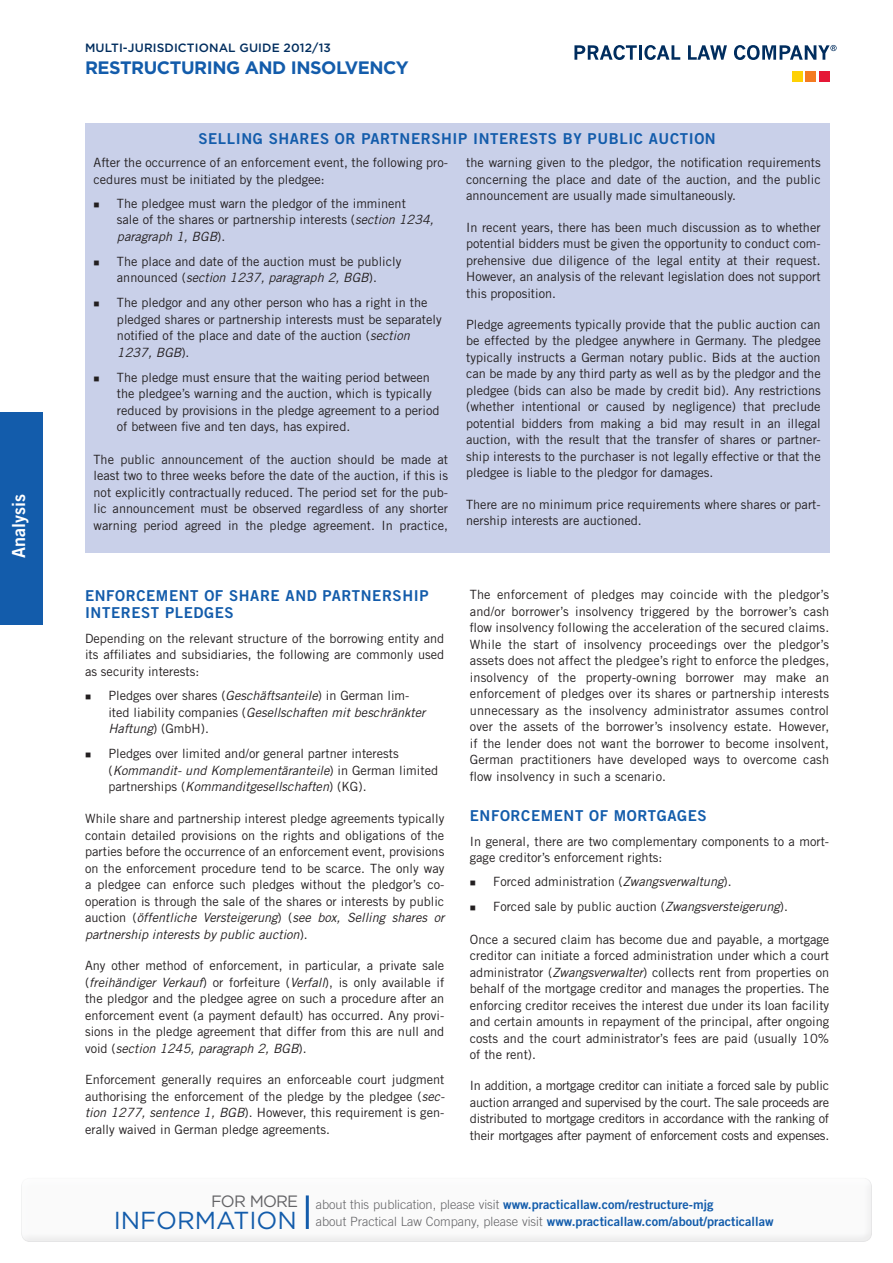
<style>
.page{position:relative;width:893px;height:1263px;background:#fff}
.page>*{position:absolute;margin:0;border:0;box-sizing:border-box;transform-origin:0 0}
.t1{font:24.6px "Gotham";color:#135cab}
.t2{font:700 18px "Gotham";letter-spacing:-.025em;color:#135cab}
.t3{font:18px "Trade Gothic Bold Two";color:#fff}
.t4{font:16.35px "Gotham";letter-spacing:-.05em;color:#636366}
.t5{font:15px/16.5px "Trade Gothic Bold Two";letter-spacing:.04em;color:#135cab}
.t6{font:12.75px/16.5px "Trade Gothic";color:#231f20;text-align:justify}
.t7{font:12.75px/16.5px "Trade Gothic Bold Two";color:#135cab}
.t8{font:500 12px "Gotham";letter-spacing:.01em;color:#002d5e}
.s1{font-style:italic}
.s2{font-family:"Trade Gothic";font-weight:300;color:#636366}
</style>
<div class="page">
<div style="left:0;top:412px;width:43px;height:213px;background:#135cab"></div>
<svg style="left:574px;top:45px;width:63px;height:15px"></svg>
<hr style="left:639px;top:45px;width:3px;height:15px;background:#002d5e">
<svg style="left:644px;top:45px;width:36px;height:15px"></svg>
<svg style="left:688px;top:45px;width:39px;height:15px"></svg>
<div style="left:792px;top:71px;width:10px;height:10px;background:#fed105"></div>
<div style="left:806px;top:71px;width:10px;height:10px;background:#f47b21"></div>
<div style="left:819px;top:71px;width:10px;height:10px;background:#e51836"></div>
<svg style="left:734px;top:45px;width:103px;height:15px"></svg>
<div style="left:21px;top:1179px;width:852px;height:64px;background:#fafafa"></div>
<hr style="left:306px;top:1195px;width:3px;height:34px;background:#135cab">
<div style="left:85px;top:123px;width:744px;height:37px;background:#c9d0e9"></div>
<div style="left:85px;top:149px;width:744px;height:404px;background:#c9d0e9"></div>
<h2 class="t3" style="left:8px;top:558px;width:65px;rotate:-90deg">Analysis</h2>
<p class="t8" style="left:85px;top:40px;width:247px">MULTI-JURISDICTIONAL GUIDE 2012/13</p>
<h2 class="t2" style="left:85px;top:55px;width:325px">RESTRUCTURING AND INSOLVENCY</h2>
<p class="t5" style="left:198px;top:130px;width:519px">SELLING SHARES OR PARTNERSHIP INTERESTS BY PUBLIC AUCTION</p>
<p class="t6" style="left:94px;top:154px;width:356px">After the occurrence of an enforcement event, the following pro&shy;cedures must be initiated by the pledgee:</p>
<p class="t6" style="left:117px;top:195px;width:318px;text-align:left">The pledgee must warn the pledgor of the imminent<br>sale of the shares or partnership interests (<span class="s1">section 1234, paragraph 1, BGB</span>).</p>
<p class="t6" style="left:117px;top:253px;width:286px">The place and date of the auction must be publicly announced (<span class="s1">section 1237, paragraph 2, BGB</span>).</p>
<p class="t6" style="left:117px;top:294px;width:326px;text-align:left">The pledgor and any other person who has a right in the pledged shares or partnership interests must be separately notified of the place and date of the auction (<span class="s1">section 1237, BGB</span>).</p>
<p class="t6" style="left:117px;top:369px;width:324px;text-align:left">The pledge must ensure that the waiting period between the pledgee’s warning and the auction, which is typically reduced by provisions in the pledge agreement to a period of between five and ten days, has expired.</p>
<p class="t6" style="left:94px;top:451px;width:356px">The public announcement of the auction should be made at least two to three weeks before the date of the auction, if this is not explicitly contractually reduced. The period set for the pub&shy;lic announcement must be observed regardless of any shorter warning period agreed in the pledge agreement. In practice,</p>
<p class="t6" style="left:466px;top:154px;width:356px">the warning given to the pledgor, the notification requirements concerning the place and date of the auction, and the public announcement are usually made simultaneously.</p>
<p class="t6" style="left:466px;top:219px;width:356px">In recent years, there has been much discussion as to whether potential bidders must be given the opportunity to conduct com&shy;prehensive due diligence of the legal entity at their request.<br>However, an analysis of the relevant legislation does not support this proposition.</p>
<p class="t6" style="left:466px;top:316px;width:356px">Pledge agreements typically provide that the public auction can be effected by the pledgee anywhere in Germany. The pledgee typically instructs a German notary public. Bids at the auction can be made by any third party as well as by the pledgor and the pledgee (bids can also be made by credit bid). Any restrictions (whether intentional or caused by negligence) that preclude potential bidders from making a bid may result in an illegal auction, with the result that the transfer of shares or partner&shy;ship interests to the purchaser is not legally effective or that the pledgee is liable to the pledgor for damages.</p>
<p class="t6" style="left:466px;top:496px;width:356px">There are no minimum price requirements where shares or part&shy;nership interests are auctioned.</p>
<p class="t5" style="left:85px;top:588px;width:345px">ENFORCEMENT OF SHARE AND PARTNERSHIP<br>INTEREST PLEDGES</p>
<p class="t6" style="left:85px;top:630px;width:361px">Depending on the relevant structure of the borrowing entity and its affiliates and subsidiaries, the following are commonly used as security interests:</p>
<p class="t6" style="left:108px;top:687px;width:318px;text-align:left">Pledges over shares (<span class="s1">Geschäftsanteile</span>) in German lim&shy;ited liability companies (<span class="s1">Gesellschaften mit beschränkter<br>Haftung</span>) (GmbH).</p>
<p class="t6" style="left:108px;top:745px;width:331px;text-align:left">Pledges over limited and/or general partner interests (<span class="s1">Kommandit- und Komplementäranteile</span>) in German limited partnerships (<span class="s1">Kommanditgesellschaften</span>) (KG).</p>
<p class="t6" style="left:85px;top:810px;width:361px">While share and partnership interest pledge agreements typically contain detailed provisions on the rights and obligations of the parties before the occurrence of an enforcement event, provisions on the enforcement procedure tend to be scarce. The only way a pledgee can enforce such pledges without the pledgor’s co&shy;operation is through the sale of the shares or interests by public auction (<span class="s1">öffentliche Versteigerung</span>) (<span class="s1">see box, Selling shares or partnership interests by public auction</span>).</p>
<p class="t6" style="left:85px;top:957px;width:361px">Any other method of enforcement, in particular, a private sale (<span class="s1">freihändiger Verkauf</span>) or forfeiture (<span class="s1">Verfall</span>), is only available if the pledgor and the pledgee agree on such a procedure after an enforcement event (a payment default) has occurred. Any provi&shy;sions in the pledge agreement that differ from this are null and void (<span class="s1">section 1245, paragraph 2, BGB</span>).</p>
<p class="t6" style="left:85px;top:1071px;width:361px">Enforcement generally requires an enforceable court judgment authorising the enforcement of the pledge by the pledgee (<span class="s1">sec&shy;tion 1277, sentence 1, BGB</span>). However, this requirement is gen&shy;erally waived in German pledge agreements.</p>
<p class="t6" style="left:470px;top:586px;width:361px">The enforcement of pledges may coincide with the pledgor’s and/or borrower’s insolvency triggered by the borrower’s cash flow insolvency following the acceleration of the secured claims.<br>While the start of insolvency proceedings over the pledgor’s assets does not affect the pledgee’s right to enforce the pledges, insolvency of the property-owning borrower may make an enforcement of pledges over its shares or partnership interests unnecessary as the insolvency administrator assumes control over the assets of the borrower’s insolvency estate. However, if the lender does not want the borrower to become insolvent, German practitioners have developed ways to overcome cash flow insolvency in such a scenario.</p>
<p class="t5" style="left:470px;top:807px;width:238px">ENFORCEMENT OF MORTGAGES</p>
<p class="t6" style="left:470px;top:833px;width:361px">In general, there are two complementary components to a mort&shy;gage creditor’s enforcement rights:</p>
<p class="t6" style="left:493px;top:869px;width:296px;line-height:25px">Forced administration (<span class="s1">Zwangsverwaltung</span>).<br>Forced sale by public auction (<span class="s1">Zwangsversteigerung</span>).</p>
<p class="t6" style="left:470px;top:930px;width:361px">Once a secured claim has become due and payable, a mortgage creditor can initiate a forced administration under which a court administrator (<span class="s1">Zwangsverwalter</span>) collects rent from properties on behalf of the mortgage creditor and manages the properties. The enforcing creditor receives the interest due under its loan facility and certain amounts in repayment of the principal, after ongoing costs and the court administrator’s fees are paid (usually 10% of the rent).</p>
<p class="t6" style="left:470px;top:1077px;width:361px">In addition, a mortgage creditor can initiate a forced sale by public auction arranged and supervised by the court. The sale proceeds are distributed to mortgage creditors in accordance with the ranking of their mortgages after payment of enforcement costs and expenses.</p>
<p class="t4" style="left:211px;top:1190px;width:89px">FOR MORE</p>
<h1 class="t1" style="left:114px;top:1204px;width:185px">INFORMATION</h1>
<p class="t7" style="left:316px;top:1196px;width:459px"><span class="s2">about this publication, please visit</span> www.practicallaw.com/restructure-mjg<br><span class="s2">about Practical Law Company, please visit</span> www.practicallaw.com/about/practicallaw</p>
</div>
